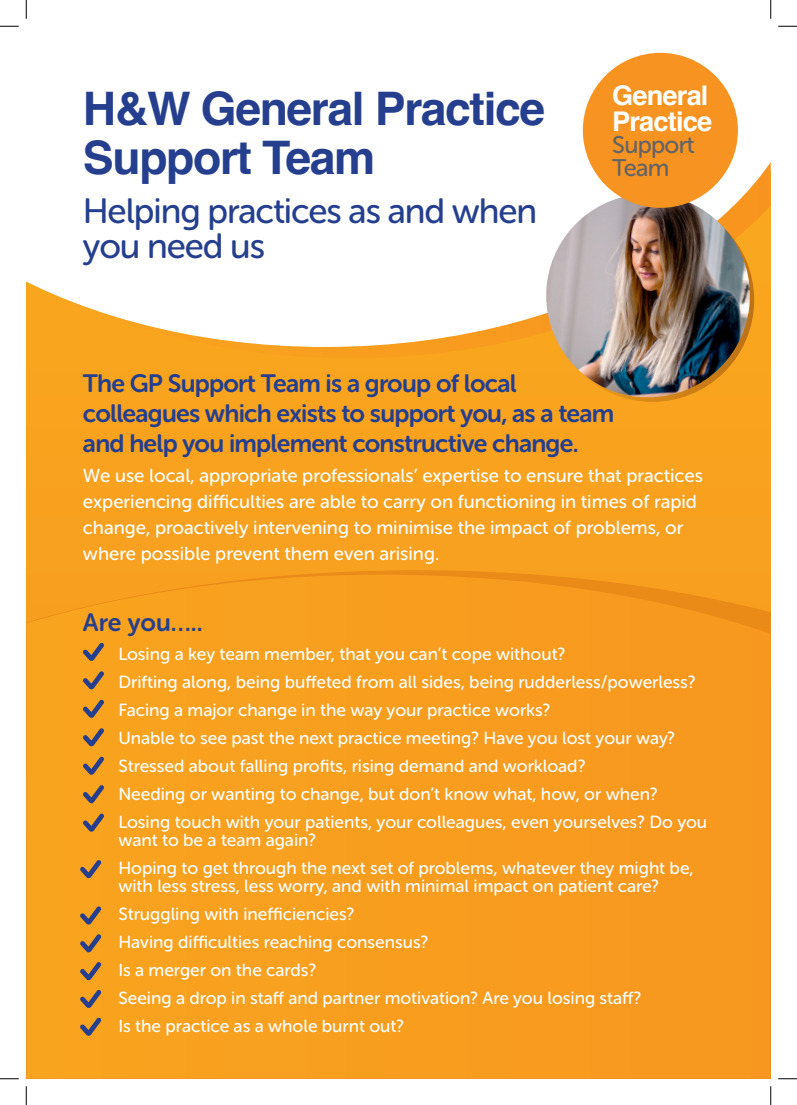
<style>
.page{position:relative;width:797px;height:1105px;background:#fff}
.page>*{position:absolute;margin:0;border:0;box-sizing:border-box;transform-origin:0 0}
.t1{font:700 46.25px/48.8px "Helvetica";letter-spacing:-.03em;color:#253f8e}
.t2{font:35px/35px "Museo Sans Rounded 500";letter-spacing:-.03em;color:#253f8e}
.t3{font:700 27.12px/25.5px "Helvetica";letter-spacing:-.03em;color:#fff}
.t4{font:25px/30px "Museo Sans Rounded 700";letter-spacing:-.03em;color:#253f8e}
.t5{font:24px/22.4px "Museo Sans Rounded 500";letter-spacing:-.03em;color:#636366}
.t6{font:18.75px/26.2px "Museo Sans Rounded 500";color:#fff}
.t7{font:17.5px/28.1px "Museo Sans Rounded 500";color:#fff}
</style>
<div class="page">
<div style="left:26px;top:171px;width:744px;height:908px;background:#f9a21f"></div>
<svg style="left:26px;top:575px;width:744px;height:504px"></svg>
<div style="left:26px;top:52px;width:744px;height:295px;background:#fff"></div>
<svg style="left:755px;top:198px;width:4px;height:149px"></svg>
<img style="left:541px;top:194px;width:214px;height:208px">
<div style="left:583px;top:53px;width:155px;height:155px;background:#f79320;border-radius:50%"></div>
<svg style="left:83px;top:642px;width:21px;height:19px"></svg>
<svg style="left:83px;top:671px;width:21px;height:18px"></svg>
<svg style="left:83px;top:699px;width:21px;height:19px"></svg>
<svg style="left:83px;top:728px;width:21px;height:18px"></svg>
<svg style="left:83px;top:756px;width:21px;height:19px"></svg>
<svg style="left:83px;top:785px;width:21px;height:18px"></svg>
<svg style="left:83px;top:813px;width:21px;height:19px"></svg>
<svg style="left:80px;top:860px;width:21px;height:18px"></svg>
<svg style="left:80px;top:906px;width:21px;height:18px"></svg>
<svg style="left:80px;top:934px;width:21px;height:18px"></svg>
<svg style="left:80px;top:962px;width:21px;height:18px"></svg>
<svg style="left:80px;top:989px;width:21px;height:19px"></svg>
<svg style="left:80px;top:1017px;width:21px;height:19px"></svg>
<svg style="left:0;top:25px;width:19px;height:2px"></svg>
<svg style="left:778px;top:25px;width:19px;height:2px"></svg>
<svg style="left:0;top:1078px;width:19px;height:1px"></svg>
<svg style="left:778px;top:1078px;width:19px;height:1px"></svg>
<svg style="left:25px;top:0;width:2px;height:19px"></svg>
<svg style="left:25px;top:1086px;width:2px;height:19px"></svg>
<svg style="left:770px;top:0;width:1px;height:19px"></svg>
<svg style="left:770px;top:1086px;width:1px;height:19px"></svg>
<h1 class="t1" style="left:83px;top:90px;width:463px">H&amp;W General Practice<br>Support Team</h1>
<h2 class="t2" style="left:83px;top:194px;width:456px">Helping practices as and when you need us</h2>
<h3 class="t3" style="left:612px;top:86px;width:101px">General<br>Practice</h3>
<h3 class="t5" style="left:612px;top:134px;width:84px">Support<br>Team</h3>
<h3 class="t4" style="left:83px;top:369px;width:533px">The GP Support Team is a group of local colleagues which exists to support you, as a team and help you implement constructive change.</h3>
<p class="t6" style="left:83px;top:462px;width:621px">We use local, appropriate professionals’ expertise to ensure that practices experiencing difficulties are able to carry on functioning in times of rapid change, proactively intervening to minimise the impact of problems, or where possible prevent them even arising.</p>
<h3 class="t4" style="left:83px;top:608px;width:121px">Are you…..</h3>
<p class="t7" style="left:118px;top:640px;width:590px">Losing a key team member, that you can’t cope without?<br>Drifting along, being buffeted from all sides, being rudderless/powerless?<br>Facing a major change in the way your practice works?<br>Unable to see past the next practice meeting? Have you lost your way?<br>Stressed about falling profits, rising demand and workload?<br>Needing or wanting to change, but don’t know what, how, or when?<br>Losing touch with your patients, your colleagues, even yourselves? Do you</p>
<p class="t7" style="left:118px;top:826px;width:576px">want to be a team again?<br>Hoping to get through the next set of problems, whatever they might be,</p>
<p class="t7" style="left:118px;top:871px;width:542px">with less stress, less worry, and with minimal impact on patient care?<br>Struggling with inefficiencies?<br>Having difficulties reaching consensus?<br>Is a merger on the cards?<br>Seeing a drop in staff and partner motivation? Are you losing staff?<br>Is the practice as a whole burnt out?</p>
</div>
